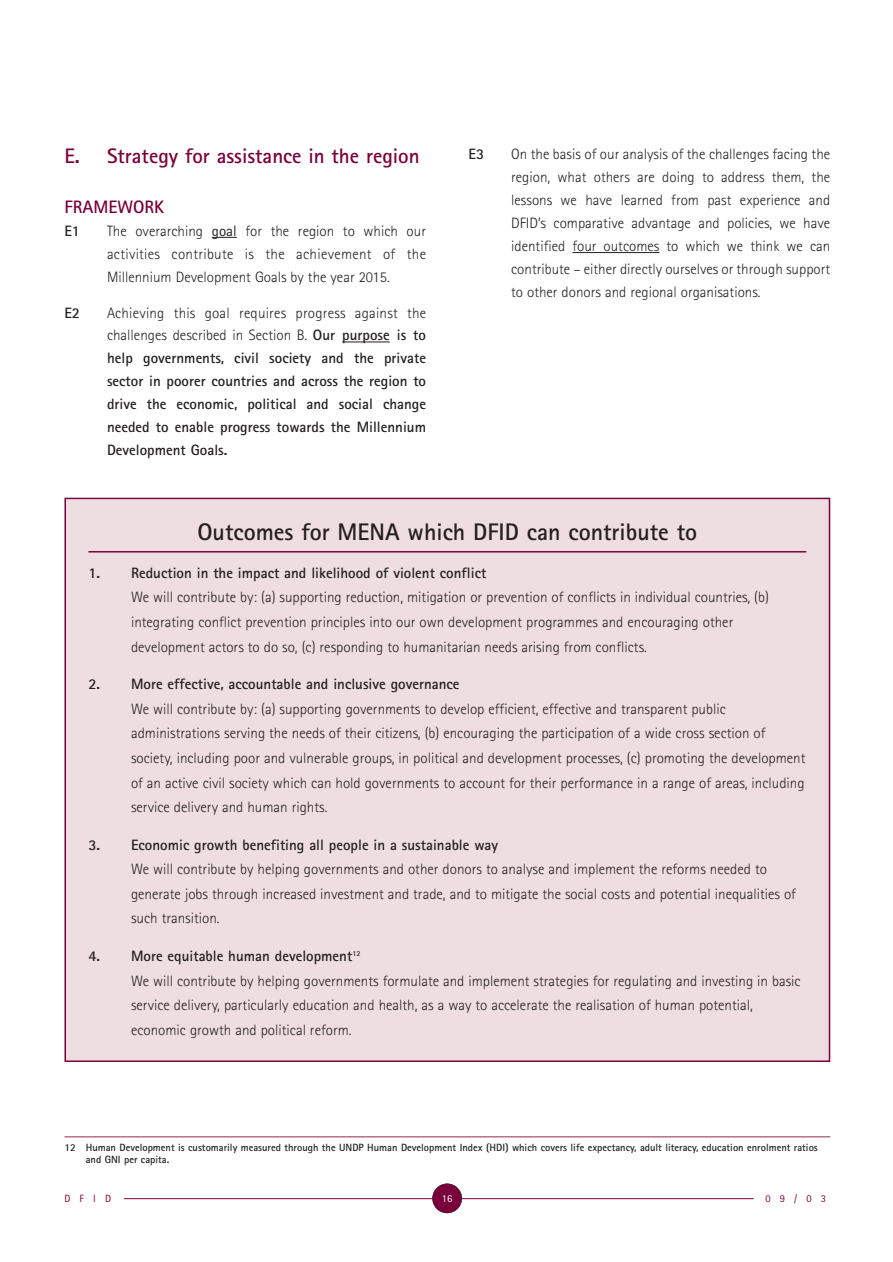
<style>
.page{position:relative;width:893px;height:1262px;background:#fff}
.page>*{position:absolute;margin:0;border:0;box-sizing:border-box;transform-origin:0 0}
.t1{font:700 24px "Rotis Sans Serif";color:#231f20}
.t2{font:700 21px "Rotis Sans Serif";color:#7a003b}
.t3{font:700 18px "Rotis Sans Serif";color:#7a003b}
.t4{font:300 15px/24.6px "Rotis Sans Serif";color:#231f20}
.t5{font:700 15px/23px "Rotis Sans Serif";color:#231f20;text-align:justify}
.t6{font:700 10.5px/12.6px "Rotis Sans Serif";color:#231f20}
.t7{font:10.5px "Rotis Sans Serif";letter-spacing:.87em;color:#7a003b}
.t8{font:10.5px "Rotis Sans Serif";color:#fff}
.s1{font-weight:400}
.s2{font-weight:300}
.s3{font-weight:700}
</style>
<div class="page">
<hr style="left:124px;top:1198px;width:629px;height:1px;background:#7a003b">
<svg style="left:212px;top:237px;width:25px;height:1px"></svg>
<hr style="left:342px;top:341px;width:48px;height:1px;background:#231f20">
<hr style="left:572px;top:252px;width:87px;height:1px;background:#231f20">
<div style="left:432px;top:1183px;width:30px;height:30px;background:#7a003b;border-radius:50%"></div>
<div style="left:432px;top:1183px;width:30px;height:30px;border:1px solid #231f20;border-radius:50%"></div>
<div style="left:65px;top:498px;width:764px;height:563px;background:#eedde1"></div>
<hr style="left:88px;top:551px;width:718px;height:1px;background:#7a003b">
<hr style="left:64px;top:1136px;width:766px;height:1px;background:#b5718a">
<h2 class="t2" style="left:64px;top:149px;width:357px">E. Strategy for assistance in the region</h2>
<p class="t3" style="left:64px;top:200px;width:101px">FRAMEWORK</p>
<p class="t5" style="left:64px;top:221px;width:17px">E1</p>
<p class="t4" style="left:107px;top:221px;width:320px;line-height:23px;text-align:justify">The overarching <span class="s1">goal</span> for the region to which our activities contribute is the achievement of the Millennium Development Goals by the year 2015.</p>
<p class="t5" style="left:64px;top:302px;width:17px">E2</p>
<p class="t5" style="left:107px;top:302px;width:320px"><span class="s2">Achieving this goal requires progress against the challenges described in Section B.</span> Our purpose is to help governments, civil society and the private sector in poorer countries and across the region to drive the economic, political and social change needed to enable progress towards the Millennium Development Goals.</p>
<p class="t5" style="left:468px;top:144px;width:17px">E3</p>
<p class="t4" style="left:511px;top:144px;width:320px;line-height:23px;text-align:justify">On the basis of our analysis of the challenges facing the region, what others are doing to address them, the lessons we have learned from past experience and DFID’s comparative advantage and policies, we have identified four outcomes to which we think we can contribute – either directly ourselves or through support to other donors and regional organisations.</p>
<h1 class="t1" style="left:197px;top:524px;width:501px">Outcomes for MENA which DFID can contribute to</h1>
<p class="t5" style="left:88px;top:562px;width:399px">1. Reduction in the impact and likelihood of violent conflict</p>
<p class="t4" style="left:131px;top:586px;width:639px">We will contribute by: (a) supporting reduction, mitigation or prevention of conflicts in individual countries, (b) integrating conflict prevention principles into our own development programmes and encouraging other development actors to do so, (c) responding to humanitarian needs arising from conflicts.</p>
<p class="t5" style="left:88px;top:674px;width:372px">2. More effective, accountable and inclusive governance</p>
<p class="t4" style="left:131px;top:697px;width:676px">We will contribute by: (a) supporting governments to develop efficient, effective and transparent public administrations serving the needs of their citizens, (b) encouraging the participation of a wide cross section of society, including poor and vulnerable groups, in political and development processes, (c) promoting the development of an active civil society which can hold governments to account for their performance in a range of areas, including service delivery and human rights.</p>
<p class="t5" style="left:88px;top:834px;width:411px">3. Economic growth benefiting all people in a sustainable way</p>
<p class="t4" style="left:131px;top:858px;width:666px">We will contribute by helping governments and other donors to analyse and implement the reforms needed to generate jobs through increased investment and trade, and to mitigate the social costs and potential inequalities of such transition.</p>
<p class="t4" style="left:131px;top:945px;width:671px;text-indent:-43px"><span class="s3">4. More equitable human development</span><sup>12<br></sup>We will contribute by helping governments formulate and implement strategies for regulating and investing in basic service delivery, particularly education and health, as a way to accelerate the realisation of human potential, economic growth and political reform.</p>
<p class="t6" style="left:86px;top:1141px;width:733px;text-indent:-21px">12 Human Development is customarily measured through the UNDP Human Development Index (HDI) which covers life expectancy, adult literacy, education enrolment ratios and GNI per capita.</p>
<p class="t7" style="left:64px;top:1194px;width:48px">DFID</p>
<p class="t7" style="left:765px;top:1194px;width:62px">09/03</p>
<p class="t8" style="left:442px;top:1194px;width:12px">16</p>
</div>
